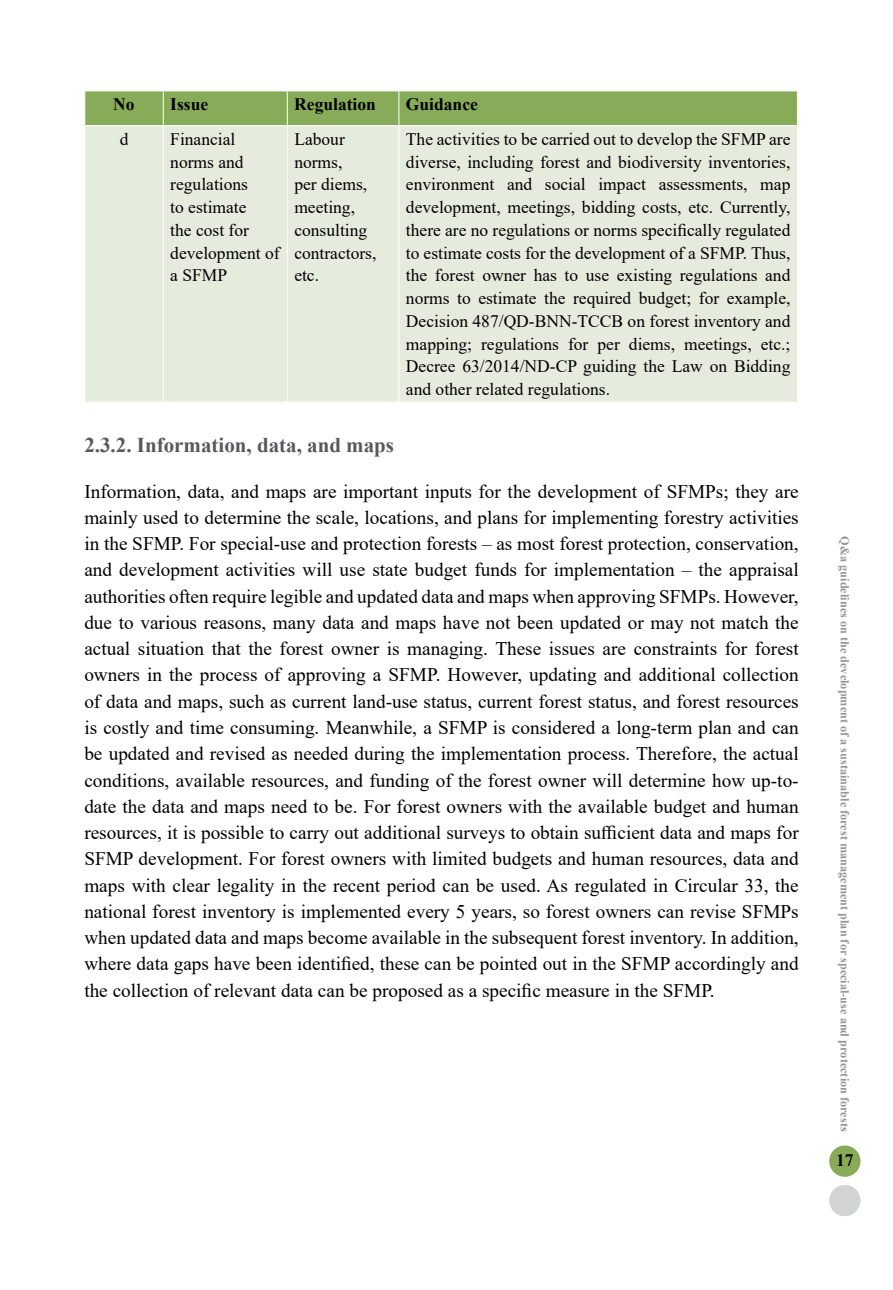
<style>
.page{position:relative;width:893px;height:1290px;background:#fff}
.page>*{position:absolute;margin:0;border:0;box-sizing:border-box;transform-origin:0 0}
.t1{font:700 21px "Times New Roman";color:#58595b}
.t2{font:19.25px/26.2px "Times New Roman";color:#000;text-align:justify}
.t3{font:17.5px/22.8px "Times New Roman";color:#000}
.t4{font:700 17.5px "Times New Roman";color:#000}
.t5{font:700 12.25px "Times New Roman";color:#939598}
</style>
<div class="page">
<div style="left:829px;top:1145px;width:31px;height:32px;background:#87ab58;border-radius:50%"></div>
<div style="left:829px;top:1185px;width:31px;height:31px;background:#d1d3d4;border-radius:50%"></div>
<div style="left:85px;top:91px;width:712px;height:34px;background:#87ab58"></div>
<div style="left:85px;top:126px;width:712px;height:276px;background:#e6ecdd"></div>
<hr style="left:163px;top:91px;width:1px;height:34px;background:#fff">
<hr style="left:287px;top:91px;width:1px;height:34px;background:#fff">
<hr style="left:398px;top:91px;width:1px;height:34px;background:#fff">
<hr style="left:163px;top:126px;width:1px;height:276px;background:#fff">
<hr style="left:287px;top:126px;width:1px;height:276px;background:#fff">
<hr style="left:398px;top:126px;width:1px;height:276px;background:#fff">
<p class="t4" style="left:113px;top:91px;width:23px">No</p>
<p class="t4" style="left:170px;top:91px;width:39px">Issue</p>
<p class="t4" style="left:294px;top:91px;width:83px">Regulation</p>
<p class="t4" style="left:406px;top:91px;width:73px">Guidance</p>
<p class="t3" style="left:120px;top:127px;width:10px">d</p>
<p class="t3" style="left:170px;top:127px;width:111px">Financial norms and regulations<br>to estimate<br>the cost for development of a SFMP</p>
<p class="t3" style="left:294px;top:127px;width:84px">Labour norms,<br>per diems, meeting, consulting contractors, etc.</p>
<p class="t3" style="left:406px;top:127px;width:386px;text-align:justify">The activities to be carried out to develop the SFMP are diverse, including forest and biodiversity inventories, environment and social impact assessments, map development, meetings, bidding costs, etc. Currently, there are no regulations or norms specifically regulated to estimate costs for the development of a SFMP. Thus, the forest owner has to use existing regulations and norms to estimate the required budget; for example, Decision 487/QD-BNN-TCCB on forest inventory and mapping; regulations for per diems, meetings, etc.; Decree 63/2014/ND-CP guiding the Law on Bidding and other related regulations.</p>
<p class="t1" style="left:84px;top:429px;width:311px">2.3.2. Information, data, and maps</p>
<p class="t2" style="left:84px;top:477px;width:716px">Information, data, and maps are important inputs for the development of SFMPs; they are mainly used to determine the scale, locations, and plans for implementing forestry activities in the SFMP. For special-use and protection forests – as most forest protection, conservation, and development activities will use state budget funds for implementation – the appraisal authorities often require legible and updated data and maps when approving SFMPs. However, due to various reasons, many data and maps have not been updated or may not match the actual situation that the forest owner is managing. These issues are constraints for forest owners in the process of approving a SFMP. However, updating and additional collection of data and maps, such as current land-use status, current forest status, and forest resources is costly and time consuming. Meanwhile, a SFMP is considered a long-term plan and can be updated and revised as needed during the implementation process. Therefore, the actual conditions, available resources, and funding of the forest owner will determine how up-to&shy;date the data and maps need to be. For forest owners with the available budget and human resources, it is possible to carry out additional surveys to obtain sufficient data and maps for SFMP development. For forest owners with limited budgets and human resources, data and maps with clear legality in the recent period can be used. As regulated in Circular 33, the national forest inventory is implemented every 5 years, so forest owners can revise SFMPs when updated data and maps become available in the subsequent forest inventory. In addition, where data gaps have been identified, these can be pointed out in the SFMP accordingly and the collection of relevant data can be proposed as a specific measure in the SFMP.</p>
<p class="t5" style="left:854px;top:536px;width:596px;rotate:90deg">Q&amp;a guidelines on the development of a sustainable forest management plan for special-use and protection forests</p>
<p class="t4" style="left:836px;top:1147px;width:19px">17</p>
</div>
